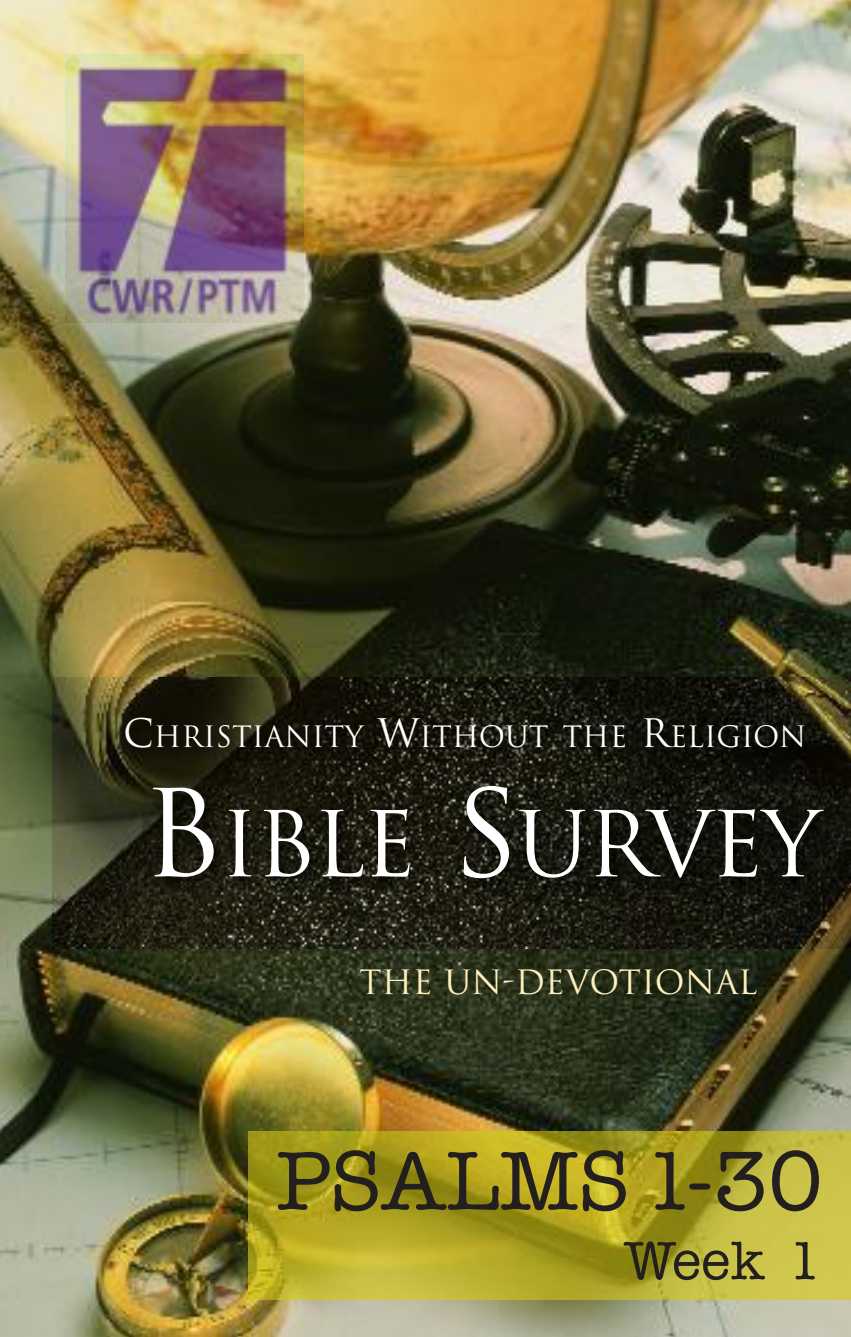
<style>
.page{position:relative;width:851px;height:1337px;background:#fff}
.page>*{position:absolute;margin:0;border:0;box-sizing:border-box;transform-origin:0 0}
.t1{font:88.2px "Trajan";letter-spacing:-.035em;color:#fff}
.t2{font:500 83.25px "American Typewriter";color:#241f1f}
.t3{font:500 54px "American Typewriter";color:#241f1f}
.t4{font:32.62px "Trajan";color:#fff0bf}
.t5{font:28.8px "Trajan";color:#fff}
.s1{font-size:38.25px}
.s2{font-size:117.67px}
</style>
<div class="page">
<img style="left:0;top:0;width:850px;height:1336px">
<img style="left:52px;top:678px;width:798px;height:270px">
<img style="left:66px;top:54px;width:237px;height:268px">
<img style="left:248px;top:1131px;width:602px;height:168px">
<p class="t5" style="left:123px;top:720px;width:684px"><span class="s1">C</span>HRISTIANITY <span class="s1">W</span>ITHOUT THE <span class="s1">R</span>ELIGION</p>
<h1 class="t1" style="left:142px;top:794px;width:679px"><span class="s2">B</span>IBLE <span class="s2">S</span>URVEY</h1>
<p class="t4" style="left:359px;top:964px;width:400px">THE UN-DEVOTIONAL</p>
<h2 class="t2" style="left:276px;top:1151px;width:548px">PSALMS 1-30</h2>
<h3 class="t3" style="left:624px;top:1241px;width:200px">Week 1</h3>
</div>
